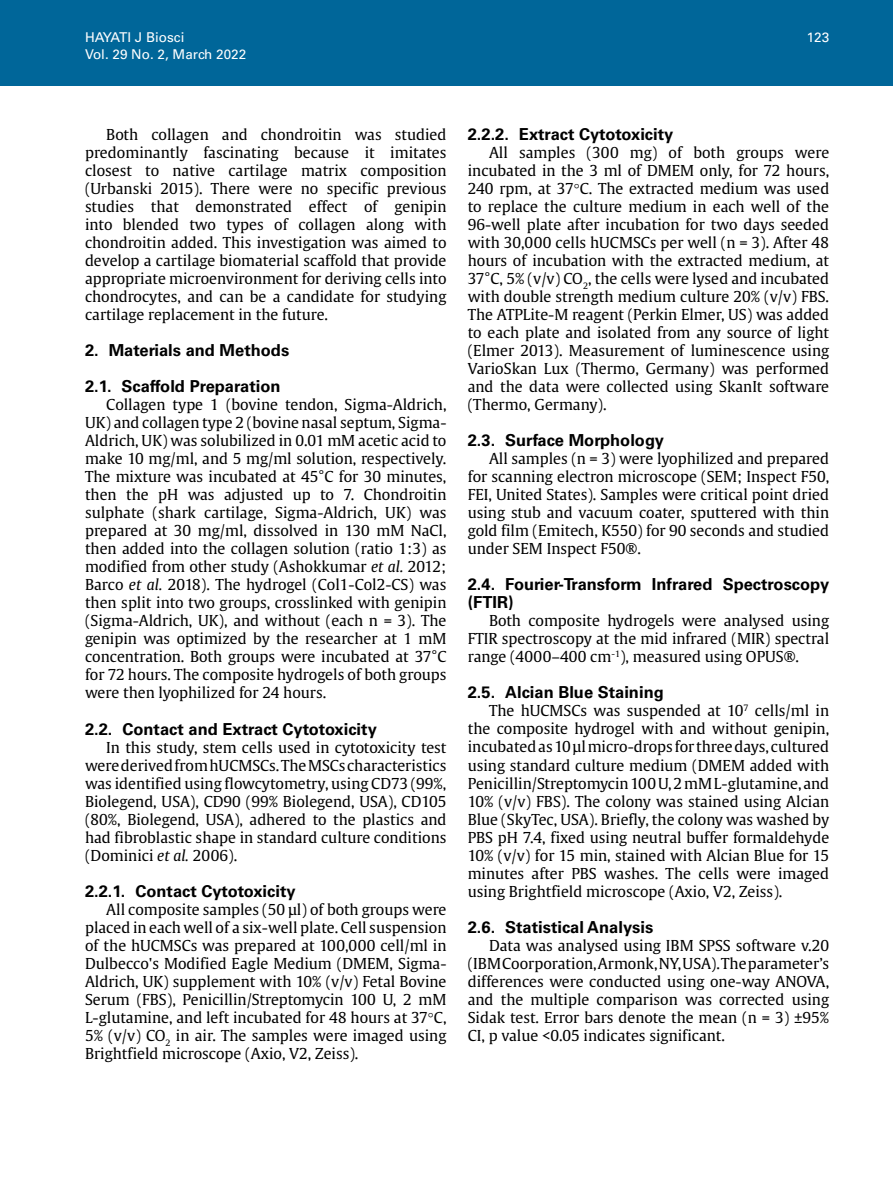
<style>
.page{position:relative;width:893px;height:1191px;background:#fff}
.page>*{position:absolute;margin:0;border:0;box-sizing:border-box;transform-origin:0 0}
.t1{font:700 16.5px/36px "Univers LT Std";color:#000}
.t2{font:15px/18px "Gulliver";color:#000;text-align:justify}
.t3{font:13.5px "Univers LT Std";color:#fff}
.s1{font-style:italic}
.s2{font-family:"Times New Roman"}
</style>
<div class="page">
<div style="left:0;top:0;width:893px;height:85px;background:#069"></div>
<p class="t3" style="left:85px;top:30px;width:101px">HAYATI J Biosci</p>
<p class="t3" style="left:807px;top:30px;width:24px">123</p>
<p class="t3" style="left:85px;top:46px;width:163px">Vol. 29 No. 2, March 2022</p>
<p class="t2" style="left:85px;top:126px;width:363px;text-indent:21px">Both collagen and chondroitin was studied predominantly fascinating because it imitates closest to native cartilage matrix composition (Urbanski 2015). There were no specific previous studies that demonstrated effect of genipin into blended two types of collagen along with chondroitin added. This investigation was aimed to develop a cartilage biomaterial scaffold that provide appropriate microenvironment for deriving cells into chondrocytes, and can be a candidate for studying cartilage replacement in the future.</p>
<p class="t1" style="left:85px;top:333px;width:206px">2. Materials and Methods<br>2.1. Scaffold Preparation</p>
<p class="t2" style="left:85px;top:396px;width:363px;text-indent:21px">Collagen type 1 (bovine tendon, Sigma-Aldrich, UK) and collagen type 2 (bovine nasal septum, Sigma-Aldrich, UK) was solubilized in 0.01 mM acetic acid to make 10 mg/ml, and 5 mg/ml solution, respectively.<br>The mixture was incubated at 45°C for 30 minutes, then the pH was adjusted up to 7. Chondroitin sulphate (shark cartilage, Sigma-Aldrich, UK) was prepared at 30 mg/ml, dissolved in 130 mM NaCl, then added into the collagen solution (ratio 1:3) as modified from other study (Ashokkumar <span class="s1">et al.</span> 2012; Barco <span class="s1">et al.</span> 2018). The hydrogel (Col1-Col2-CS) was then split into two groups, crosslinked with genipin (Sigma-Aldrich, UK), and without (each n = 3). The genipin was optimized by the researcher at 1 mM concentration. Both groups were incubated at 37°C for 72 hours. The composite hydrogels of both groups were then lyophilized for 24 hours.</p>
<p class="t1" style="left:85px;top:711px;width:293px">2.2. Contact and Extract Cytotoxicity</p>
<p class="t2" style="left:85px;top:738px;width:363px;text-indent:21px">In this study, stem cells used in cytotoxicity test were derived from hUCMSCs. The MSCs characteristics was identified using flowcytometry, using CD73 (99%, Biolegend, USA), CD90 (99% Biolegend, USA), CD105 (80%, Biolegend, USA), adhered to the plastics and had fibroblastic shape in standard culture conditions (Dominici <span class="s1">et al.</span> 2006).</p>
<p class="t1" style="left:85px;top:873px;width:212px">2.2.1. Contact Cytotoxicity</p>
<p class="t2" style="left:85px;top:900px;width:363px;text-indent:21px">All composite samples (50 µl) of both groups were placed in each well of a six-well plate. Cell suspension of the hUCMSCs was prepared at 100,000 cell/ml in Dulbecco's Modified Eagle Medium (DMEM, Sigma-Aldrich, UK) supplement with 10% (v/v) Fetal Bovine Serum (FBS), Penicillin/Streptomycin 100 U, 2 mM L-glutamine, and left incubated for 48 hours at 37<span class="s2">°</span>C, 5% (v/v) CO<sub>2</sub> in air. The samples were imaged using Brightfield microscope (Axio, V2, Zeiss).</p>
<p class="t1" style="left:468px;top:117px;width:207px">2.2.2. Extract Cytotoxicity</p>
<p class="t2" style="left:468px;top:144px;width:363px;text-indent:21px">All samples (300 mg) of both groups were incubated in the 3 ml of DMEM only, for 72 hours, 240 rpm, at 37<span class="s2">°</span>C. The extracted medium was used to replace the culture medium in each well of the 96-well plate after incubation for two days seeded with 30,000 cells hUCMSCs per well (n = 3). After 48 hours of incubation with the extracted medium, at 37°C, 5% (v/v) CO<sub>2</sub>, the cells were lysed and incubated with double strength medium culture 20% (v/v) FBS.<br>The ATPLite-M reagent (Perkin Elmer, US) was added to each plate and isolated from any source of light (Elmer 2013). Measurement of luminescence using VarioSkan Lux (Thermo, Germany) was performed and the data were collected using SkanIt software (Thermo, Germany).</p>
<p class="t1" style="left:468px;top:423px;width:198px">2.3. Surface Morphology</p>
<p class="t2" style="left:468px;top:450px;width:363px;text-indent:21px">All samples (n = 3) were lyophilized and prepared for scanning electron microscope (SEM; Inspect F50, FEI, United States). Samples were critical point dried using stub and vacuum coater, sputtered with thin gold film (Emitech, K550) for 90 seconds and studied under SEM Inspect F50®.</p>
<p class="t1" style="left:468px;top:576px;width:363px;line-height:18px">2.4. Fourier-Transform Infrared Spectroscopy (FTIR)</p>
<p class="t2" style="left:468px;top:612px;width:363px;text-indent:21px">Both composite hydrogels were analysed using FTIR spectroscopy at the mid infrared (MIR) spectral range (4000–400 cm<sup>-1</sup>), measured using OPUS®.</p>
<p class="t1" style="left:468px;top:675px;width:198px">2.5. Alcian Blue Staining</p>
<p class="t2" style="left:468px;top:702px;width:363px;text-indent:21px">The hUCMSCs was suspended at 10<sup>7</sup> cells/ml in the composite hydrogel with and without genipin, incubated as 10 µl micro-drops for three days, cultured using standard culture medium (DMEM added with Penicillin/Streptomycin 100 U, 2 mM L-glutamine, and 10% (v/v) FBS). The colony was stained using Alcian Blue (SkyTec, USA). Briefly, the colony was washed by PBS pH 7.4, fixed using neutral buffer formaldehyde 10% (v/v) for 15 min, stained with Alcian Blue for 15 minutes after PBS washes. The cells were imaged using Brightfield microscope (Axio, V2, Zeiss).</p>
<p class="t1" style="left:468px;top:909px;width:187px">2.6. Statistical Analysis</p>
<p class="t2" style="left:468px;top:936px;width:363px;text-indent:21px">Data was analysed using IBM SPSS software v.20 (IBM Coorporation, Armonk, NY, USA). The parameter’s differences were conducted using one-way ANOVA, and the multiple comparison was corrected using Sidak test. Error bars denote the mean (n = 3) ±95% CI, p value &lt;0.05 indicates significant.</p>
</div>
